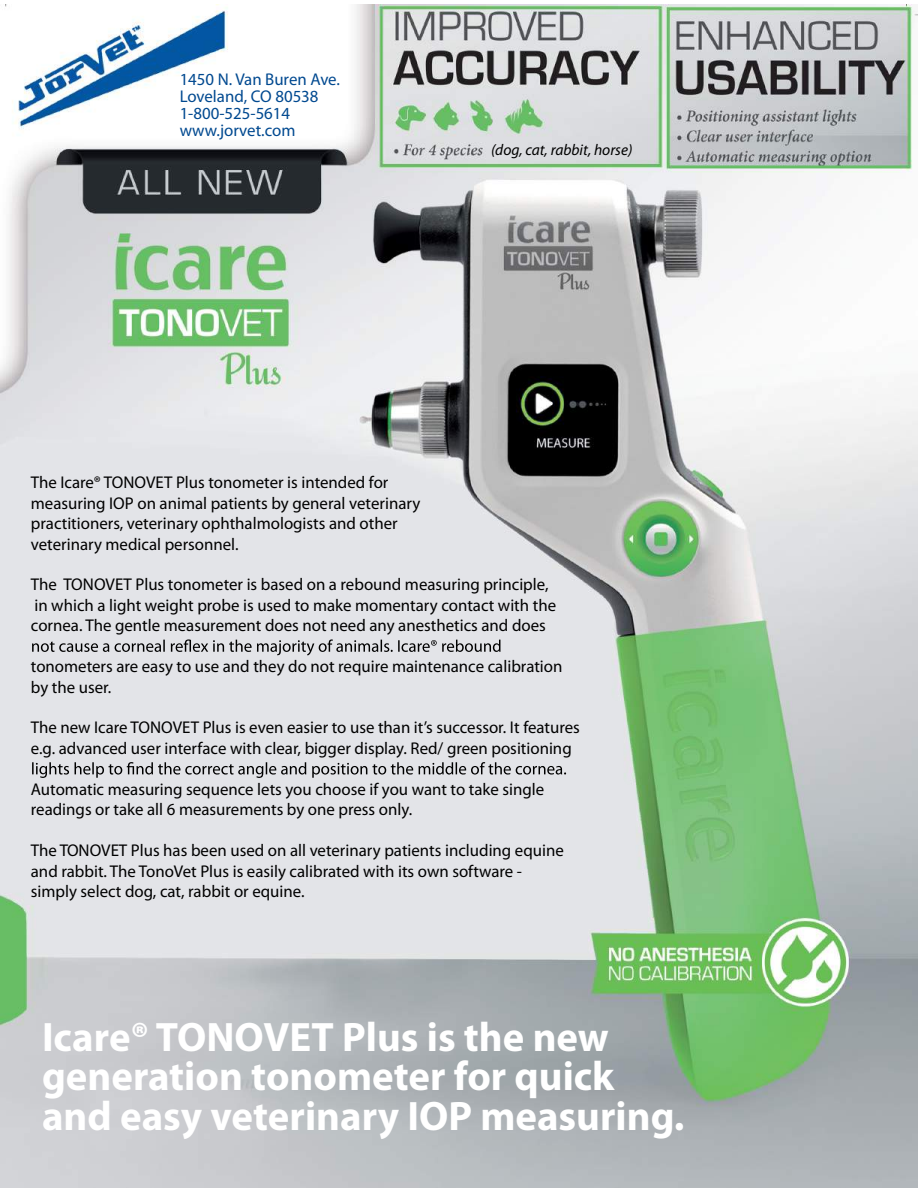
<style>
.page{position:relative;width:918px;height:1188px;background:#fff}
.page>*{position:absolute;margin:0;border:0;box-sizing:border-box;transform-origin:0 0}
.t1{font:700 41.25px/39.5px "Myriad Pro";color:#fff}
.t2{font:17.1px/20.4px "Myriad Pro";color:#000}
.t3{font:17.1px/17.1px "Myriad Pro";color:#004990}
.t4{font:italic 15.6px "Myriad Pro";color:#000}
</style>
<div class="page">
<img style="left:0;top:4px;width:918px;height:1184px">
<svg style="left:32px;top:639px;width:469px;height:16px;background:#b7b7bb"></svg>
<svg style="left:32px;top:762px;width:534px;height:16px;background:#b4b5b8"></svg>
<p class="t3" style="left:180px;top:71px;width:162px">1450 N. Van Buren Ave.<br>Loveland, CO 80538<br>1-800-525-5614 www.jorvet.com</p>
<p class="t4" style="left:491px;top:140px;width:143px">(dog, cat, rabbit, horse)</p>
<p class="t2" style="left:31px;top:472px;width:391px">The Icare® TONOVET Plus tonometer is intended for measuring IOP on animal patients by general veterinary practitioners, veterinary ophthalmologists and other veterinary medical personnel.</p>
<p class="t2" style="left:31px;top:574px;width:527px">The TONOVET Plus tonometer is based on a rebound measuring principle, in which a light weight probe is used to make momentary contact with the cornea. The gentle measurement does not need any anesthetics and does</p>
<p class="t2" style="left:31px;top:656px;width:533px">tonometers are easy to use and they do not require maintenance calibration by the user.</p>
<p class="t2" style="left:31px;top:717px;width:551px">The new Icare TONOVET Plus is even easier to use than it’s successor. It features e.g. advanced user interface with clear, bigger display. Red/ green positioning</p>
<p class="t2" style="left:31px;top:779px;width:515px">Automatic measuring sequence lets you choose if you want to take single readings or take all 6 measurements by one press only.</p>
<p class="t2" style="left:31px;top:840px;width:534px">The TONOVET Plus has been used on all veterinary patients including equine and rabbit. The TonoVet Plus is easily calibrated with its own software - simply select dog, cat, rabbit or equine.</p>
<h1 class="t1" style="left:42px;top:1016px;width:644px">Icare® TONOVET Plus is the new generation tonometer for quick and easy veterinary IOP measuring.</h1>
</div>
